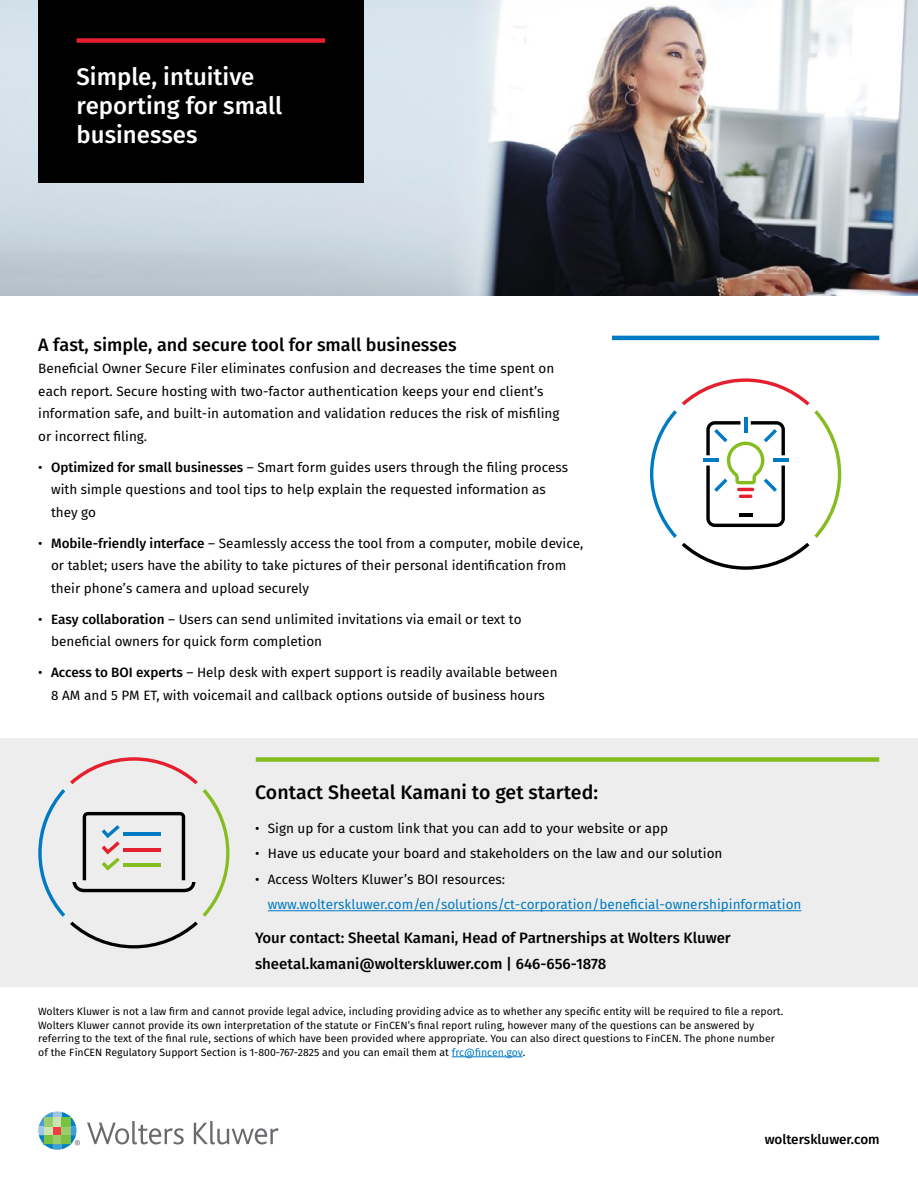
<style>
.page{position:relative;width:918px;height:1188px;background:#fff}
.page>*{position:absolute;margin:0;border:0;box-sizing:border-box;transform-origin:0 0}
.t1{font:500 24px/29.2px "Fira Sans";color:#fff}
.t2{font:500 19.5px "Fira Sans";color:#000}
.t3{font:500 18px "Fira Sans";color:#000}
.t4{font:500 15px/25.5px "Fira Sans";color:#000}
.t5{font:13.5px/22.5px "Fira Sans";color:#000}
.t6{font:13.5px "Fira Sans";color:#007ac3}
.t7{font:500 13.5px "Fira Sans";color:#000}
.t8{font:10.5px/13.5px "Fira Sans";color:#000}
.s1{font-weight:500}
.s2{color:#007ac3}
</style>
<div class="page">
<div style="left:0;top:738px;width:918px;height:249px;background:#ededed"></div>
<img style="left:0;top:0;width:918px;height:296px">
<div style="left:38px;top:0;width:326px;height:183px;background:#000"></div>
<svg style="left:440px;top:0;width:69px;height:20px"></svg>
<hr style="left:612px;top:336px;width:267px;height:4px;background:#007ac3">
<div style="left:77px;top:38px;width:248px;height:5px;background:#e5202e"></div>
<hr style="left:268px;top:910px;width:533px;height:1px;background:#007ac3">
<svg style="left:38px;top:757px;width:191px;height:191px"></svg>
<div style="left:256px;top:757px;width:623px;height:5px;background:#85bc20"></div>
<svg style="left:650px;top:378px;width:191px;height:192px"></svg>
<svg style="left:87px;top:1121px;width:97px;height:23px"></svg>
<svg style="left:194px;top:1121px;width:85px;height:23px"></svg>
<svg style="left:38px;top:1111px;width:42px;height:39px"></svg>
<hr style="left:452px;top:1057px;width:71px;height:1px;background:#007ac3">
<h1 class="t1" style="left:77px;top:61px;width:207px">Simple, intuitive reporting for small businesses</h1>
<h3 class="t3" style="left:38px;top:330px;width:420px">A fast, simple, and secure tool for small businesses</h3>
<p class="t5" style="left:38px;top:357px;width:523px">Beneficial Owner Secure Filer eliminates confusion and decreases the time spent on each report. Secure hosting with two-factor authentication keeps your end client’s information safe, and built-in automation and validation reduces the risk of misfiling or incorrect filing.</p>
<p class="t5" style="left:51px;top:456px;width:519px;text-indent:-13px">• <span class="s1">Optimized for small businesses</span> – Smart form guides users through the filing process with simple questions and tool tips to help explain the requested information as they go</p>
<p class="t5" style="left:51px;top:532px;width:534px;text-indent:-13px">• <span class="s1">Mobile-friendly interface</span> – Seamlessly access the tool from a computer, mobile device, or tablet; users have the ability to take pictures of their personal identification from their phone’s camera and upload securely</p>
<p class="t5" style="left:51px;top:608px;width:472px;text-indent:-13px">• <span class="s1">Easy collaboration</span> – Users can send unlimited invitations via email or text to beneficial owners for quick form completion</p>
<p class="t5" style="left:38px;top:661px;width:521px;text-align:center">• <span class="s1">Access to BOI experts</span> – Help desk with expert support is readily available between<br>8 AM and 5 PM ET, with voicemail and callback options outside of business hours</p>
<h2 class="t2" style="left:255px;top:776px;width:344px">Contact Sheetal Kamani to get started:</h2>
<p class="t5" style="left:255px;top:817px;width:415px">• Sign up for a custom link that you can add to your website or app</p>
<p class="t5" style="left:255px;top:842px;width:469px">• Have us educate your board and stakeholders on the law and our solution</p>
<p class="t5" style="left:255px;top:868px;width:251px">• Access Wolters Kluwer’s BOI resources:</p>
<p class="t6" style="left:268px;top:894px;width:535px">www.wolterskluwer.com/en/solutions/ct-corporation/beneficial-ownershipinformation</p>
<p class="t4" style="left:255px;top:925px;width:477px">Your contact: Sheetal Kamani, Head of Partnerships at Wolters Kluwer sheetal.kamani@wolterskluwer.com | 646-656-1878</p>
<p class="t8" style="left:38px;top:1005px;width:747px">Wolters Kluwer is not a law firm and cannot provide legal advice, including providing advice as to whether any specific entity will be required to file a report.<br>Wolters Kluwer cannot provide its own interpretation of the statute or FinCEN’s final report ruling, however many of the questions can be answered by referring to the text of the final rule, sections of which have been provided where appropriate. You can also direct questions to FinCEN. The phone number of the FinCEN Regulatory Support Section is 1-800-767-2825 and you can email them at <span class="s2">frc@fincen.gov</span>.</p>
<p class="t7" style="left:765px;top:1129px;width:116px">wolterskluwer.com</p>
</div>
